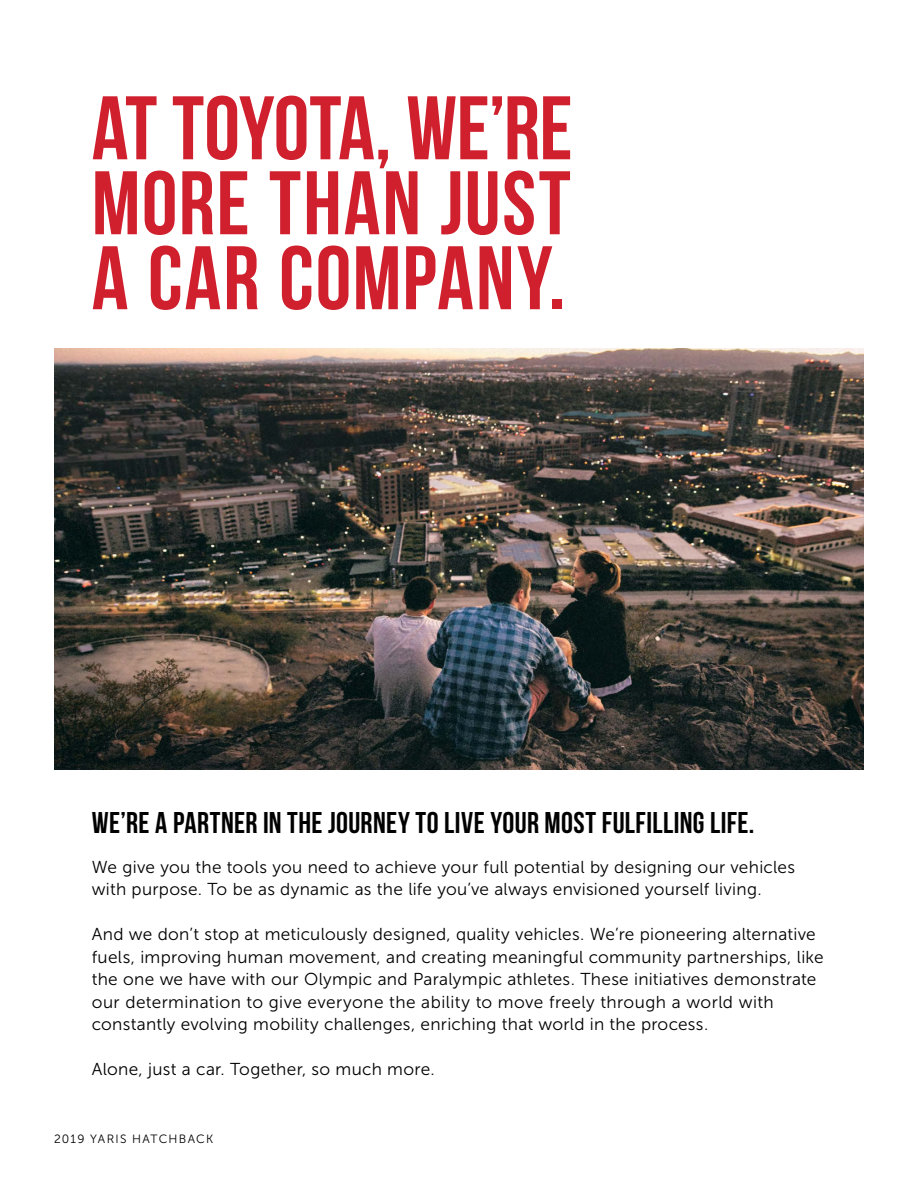
<style>
.page{position:relative;width:918px;height:1188px;background:#fff}
.page>*{position:absolute;margin:0;border:0;box-sizing:border-box;transform-origin:0 0}
.t1{font:700 90px/75px "Bebas Neue";letter-spacing:.015em;color:#d0202e;text-align:justify}
.t2{font:700 30px "Bebas Neue";letter-spacing:.015em;color:#000}
.t3{font:17.25px/22.5px "Museo Sans 300";letter-spacing:.015em;color:#000}
.t4{font:12px "Museo Sans 300";letter-spacing:.1em;color:#000}
</style>
<div class="page">
<img style="left:54px;top:348px;width:810px;height:422px">
<h1 class="t1" style="left:92px;top:90px;width:482px">AT TOYOTA, WE’RE MORE THAN JUST A CAR COMPANY.</h1>
<h2 class="t2" style="left:92px;top:806px;width:664px">WE’RE A PARTNER IN THE JOURNEY TO LIVE YOUR MOST FULFILLING LIFE.</h2>
<p class="t3" style="left:92px;top:856px;width:705px">We give you the tools you need to achieve your full potential by designing our vehicles with purpose. To be as dynamic as the life you’ve always envisioned yourself living.</p>
<p class="t3" style="left:92px;top:923px;width:733px">And we don’t stop at meticulously designed, quality vehicles. We’re pioneering alternative fuels, improving human movement, and creating meaningful community partnerships, like the one we have with our Olympic and Paralympic athletes. These initiatives demonstrate our determination to give everyone the ability to move freely through a world with constantly evolving mobility challenges, enriching that world in the process.</p>
<p class="t3" style="left:92px;top:1058px;width:344px">Alone, just a car. Together, so much more.</p>
<p class="t4" style="left:54px;top:1132px;width:161px">2019 YARIS HATCHBACK</p>
</div>
